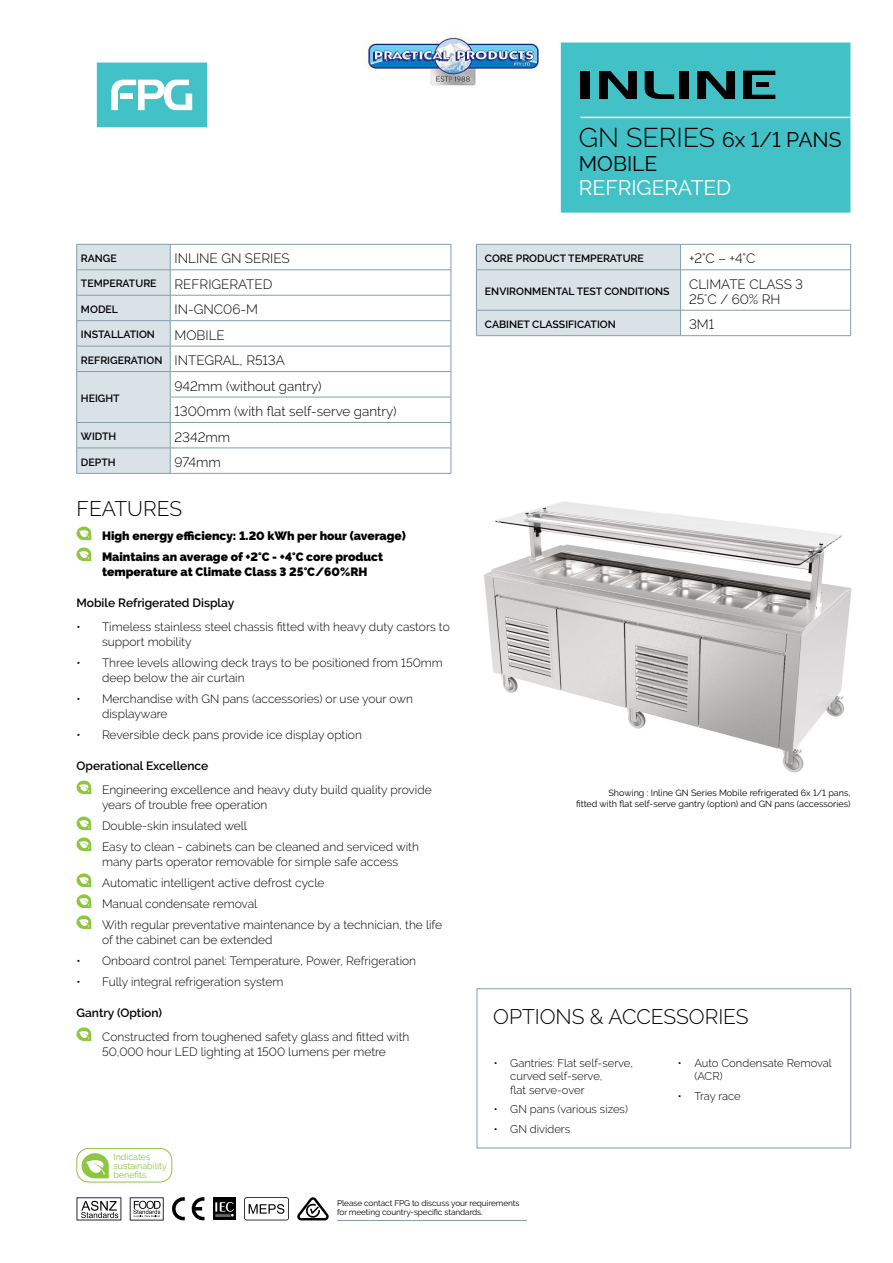
<style>
.page{position:relative;width:893px;height:1263px;background:#fff}
.page>*{position:absolute;margin:0;border:0;box-sizing:border-box;transform-origin:0 0}
.t1{font:300 21px "Raleway";color:#000}
.t2{font:21px/24px "Raleway";color:#000}
.t3{font:21px "Raleway";color:#fff}
.t4{font:300 13.5px/25.5px "Raleway";color:#000}
.t5{font:300 12px/15px "Raleway";color:#000}
.t6{font:800 12px/21px "Raleway";color:#000}
.t7{font:600 12px "Raleway";color:#000}
.t8{font:300 11.25px/13.5px "Raleway";color:#000}
.t9{font:600 10.5px "Raleway";color:#000}
.t10{font:9px/10.8px "Raleway";color:#000;text-align:right}
.t11{font:9px/9px "Raleway";color:#8dc63f}
.t12{font:8.25px/9px "Raleway";letter-spacing:-.01em;color:#000}
.s1{font-weight:600;font-size:10.5px}
.s2{font-weight:300;font-size:27px}
</style>
<div class="page">
<hr style="left:337px;top:1220px;width:190px;height:1px;background:#849daa">
<svg style="left:77px;top:1197px;width:44px;height:23px"></svg>
<svg style="left:130px;top:1197px;width:34px;height:23px"></svg>
<svg style="left:192px;top:1197px;width:12px;height:23px"></svg>
<svg style="left:172px;top:1197px;width:13px;height:23px"></svg>
<div style="left:213px;top:1197px;width:23px;height:23px;background:#000"></div>
<svg style="left:215px;top:1202px;width:19px;height:15px"></svg>
<svg style="left:297px;top:1197px;width:32px;height:23px"></svg>
<svg style="left:244px;top:1197px;width:45px;height:23px"></svg>
<svg style="left:207px;top:43px;width:643px;height:170px"></svg>
<svg style="left:97px;top:62px;width:110px;height:66px"></svg>
<hr style="left:681px;top:244px;width:170px;height:1px;background:#849daa">
<svg style="left:850px;top:244px;width:1px;height:25px"></svg>
<svg style="left:476px;top:244px;width:205px;height:92px;background:#d3dee4"></svg>
<hr style="left:681px;top:269px;width:170px;height:1px;background:#849daa">
<hr style="left:850px;top:270px;width:1px;height:40px;background:#849daa">
<svg style="left:850px;top:311px;width:1px;height:24px"></svg>
<hr style="left:681px;top:310px;width:170px;height:1px;background:#849daa">
<hr style="left:681px;top:335px;width:170px;height:1px;background:#849daa">
<svg style="left:82px;top:1153px;width:27px;height:25px"></svg>
<div style="left:77px;top:1148px;width:95px;height:34px;border:1px solid #8dc63f;border-radius:12px"></div>
<svg style="left:77px;top:526px;width:14px;height:14px"></svg>
<svg style="left:77px;top:547px;width:14px;height:14px"></svg>
<svg style="left:77px;top:780px;width:14px;height:14px"></svg>
<svg style="left:77px;top:816px;width:14px;height:14px"></svg>
<svg style="left:77px;top:837px;width:14px;height:14px"></svg>
<svg style="left:77px;top:873px;width:14px;height:14px"></svg>
<svg style="left:77px;top:894px;width:14px;height:14px"></svg>
<svg style="left:77px;top:915px;width:14px;height:14px"></svg>
<svg style="left:77px;top:1027px;width:14px;height:14px"></svg>
<hr style="left:581px;top:117px;width:269px;height:1px;background:#fff">
<div style="left:581px;top:71px;width:9px;height:28px;background:#000"></div>
<svg style="left:599px;top:71px;width:38px;height:28px"></svg>
<svg style="left:645px;top:71px;width:29px;height:28px"></svg>
<div style="left:679px;top:71px;width:10px;height:28px;background:#000"></div>
<svg style="left:743px;top:71px;width:32px;height:28px"></svg>
<svg style="left:697px;top:71px;width:38px;height:28px"></svg>
<svg style="left:477px;top:988px;width:374px;height:160px"></svg>
<img style="left:484px;top:501px;width:368px;height:272px">
<hr style="left:170px;top:244px;width:281px;height:1px;background:#849daa">
<hr style="left:77px;top:473px;width:93px;height:1px;background:#849daa">
<svg style="left:76px;top:244px;width:95px;height:229px;background:#d3dee3"></svg>
<hr style="left:170px;top:269px;width:281px;height:1px;background:#849daa">
<svg style="left:451px;top:244px;width:1px;height:229px"></svg>
<hr style="left:170px;top:295px;width:281px;height:1px;background:#849daa">
<hr style="left:170px;top:320px;width:281px;height:1px;background:#849daa">
<hr style="left:170px;top:346px;width:281px;height:1px;background:#849daa">
<hr style="left:170px;top:371px;width:281px;height:1px;background:#849daa">
<hr style="left:170px;top:397px;width:281px;height:1px;background:#849daa">
<hr style="left:170px;top:422px;width:281px;height:1px;background:#849daa">
<hr style="left:170px;top:448px;width:281px;height:1px;background:#849daa">
<hr style="left:170px;top:473px;width:281px;height:1px;background:#849daa">
<img style="left:362px;top:30px;width:184px;height:64px">
<p class="t9" style="left:81px;top:252px;width:37px">RANGE</p>
<p class="t4" style="left:175px;top:246px;width:117px">INLINE GN SERIES</p>
<p class="t9" style="left:81px;top:278px;width:77px">TEMPERATURE</p>
<p class="t4" style="left:175px;top:271px;width:99px">REFRIGERATED</p>
<p class="t9" style="left:81px;top:303px;width:39px">MODEL</p>
<p class="t4" style="left:175px;top:297px;width:85px">IN-GNC06-M</p>
<p class="t9" style="left:81px;top:329px;width:75px">INSTALLATION</p>
<p class="t4" style="left:81px;top:322px;width:205px;text-indent:94px">MOBILE<br><span class="s1">REFRIGERATION</span> INTEGRAL, R513A</p>
<p class="t9" style="left:81px;top:392px;width:40px">HEIGHT</p>
<p class="t4" style="left:175px;top:373px;width:224px">942mm (without gantry)<br>1300mm (with flat self-serve gantry)</p>
<p class="t9" style="left:81px;top:430px;width:37px">WIDTH</p>
<p class="t4" style="left:175px;top:424px;width:57px">2342mm</p>
<p class="t9" style="left:81px;top:456px;width:36px">DEPTH</p>
<p class="t4" style="left:175px;top:449px;width:48px">974mm</p>
<h1 class="t1" style="left:77px;top:496px;width:107px">FEATURES</h1>
<p class="t6" style="left:102px;top:525px;width:305px">High energy efficiency: 1.20 kWh per hour (average)<br>Maintains an average of +2°C - +4°C core product</p>
<p class="t6" style="left:102px;top:561px;width:267px">temperature at Climate Class 3 25°C/60%RH</p>
<p class="t7" style="left:77px;top:596px;width:159px">Mobile Refrigerated Display</p>
<p class="t5" style="left:102px;top:619px;width:349px;text-indent:-26px">• Timeless stainless steel chassis fitted with heavy duty castors to support mobility</p>
<p class="t5" style="left:102px;top:655px;width:342px;text-indent:-26px">• Three levels allowing deck trays to be positioned from 150mm deep below the air curtain</p>
<p class="t5" style="left:102px;top:691px;width:312px;text-indent:-26px">• Merchandise with GN pans (accessories) or use your own displayware</p>
<p class="t5" style="left:77px;top:727px;width:287px">• Reversible deck pans provide ice display option</p>
<p class="t7" style="left:77px;top:759px;width:133px">Operational Excellence</p>
<p class="t5" style="left:102px;top:782px;width:331px">Engineering excellence and heavy duty build quality provide years of trouble free operation</p>
<p class="t5" style="left:102px;top:815px;width:318px;line-height:21px">Double-skin insulated well<br>Easy to clean - cabinets can be cleaned and serviced with</p>
<p class="t5" style="left:102px;top:851px;width:342px;line-height:21px">many parts operator removable for simple safe access Automatic intelligent active defrost cycle<br>Manual condensate removal<br>With regular preventative maintenance by a technician, the life</p>
<p class="t5" style="left:102px;top:932px;width:172px">of the cabinet can be extended</p>
<p class="t5" style="left:77px;top:953px;width:341px">• Onboard control panel: Temperature, Power, Refrigeration</p>
<p class="t5" style="left:77px;top:974px;width:208px">• Fully integral refrigeration system</p>
<p class="t7" style="left:77px;top:1005px;width:87px">Gantry (Option)</p>
<p class="t5" style="left:102px;top:1029px;width:309px">Constructed from toughened safety glass and fitted with<br>50,000 hour LED lighting at 1500 lumens per metre</p>
<p class="t11" style="left:113px;top:1152px;width:55px">Indicates sustainability benefits</p>
<h1 class="t2" style="left:579px;top:128px;width:264px"><span class="s2">GN SERIES</span> 6x 1/1 PANS<br>MOBILE</h1>
<h1 class="t3" style="left:579px;top:176px;width:154px">REFRIGERATED</h1>
<p class="t9" style="left:485px;top:252px;width:160px">CORE PRODUCT TEMPERATURE</p>
<p class="t4" style="left:689px;top:246px;width:68px">+2°C – +4°C</p>
<p class="t9" style="left:485px;top:285px;width:186px">ENVIRONMENTAL TEST CONDITIONS</p>
<p class="t4" style="left:689px;top:276px;width:116px;line-height:15px">CLIMATE CLASS 3<br>25˚C / 60% RH</p>
<p class="t9" style="left:485px;top:318px;width:132px">CABINET CLASSIFICATION</p>
<p class="t4" style="left:689px;top:312px;width:27px">3M1</p>
<p class="t10" style="left:576px;top:788px;width:276px">Showing : Inline GN Series Mobile refrigerated 6x 1/1 pans,<br>fitted with flat self-serve gantry (option) and GN pans (accessories)</p>
<h1 class="t1" style="left:493px;top:1004px;width:257px">OPTIONS &amp; ACCESSORIES</h1>
<p class="t8" style="left:510px;top:1056px;width:124px;text-indent:-17px">• Gantries: Flat self-serve, curved self-serve,<br>flat serve-over</p>
<p class="t8" style="left:494px;top:1103px;width:136px">• GN pans (various sizes)</p>
<p class="t8" style="left:494px;top:1122px;width:78px">• GN dividers</p>
<p class="t8" style="left:694px;top:1056px;width:139px;text-indent:-17px">• Auto Condensate Removal (ACR)</p>
<p class="t8" style="left:678px;top:1089px;width:64px">• Tray race</p>
<p class="t12" style="left:337px;top:1198px;width:184px">Please contact FPG to discuss your requirements for meeting country-specific standards.</p>
</div>
